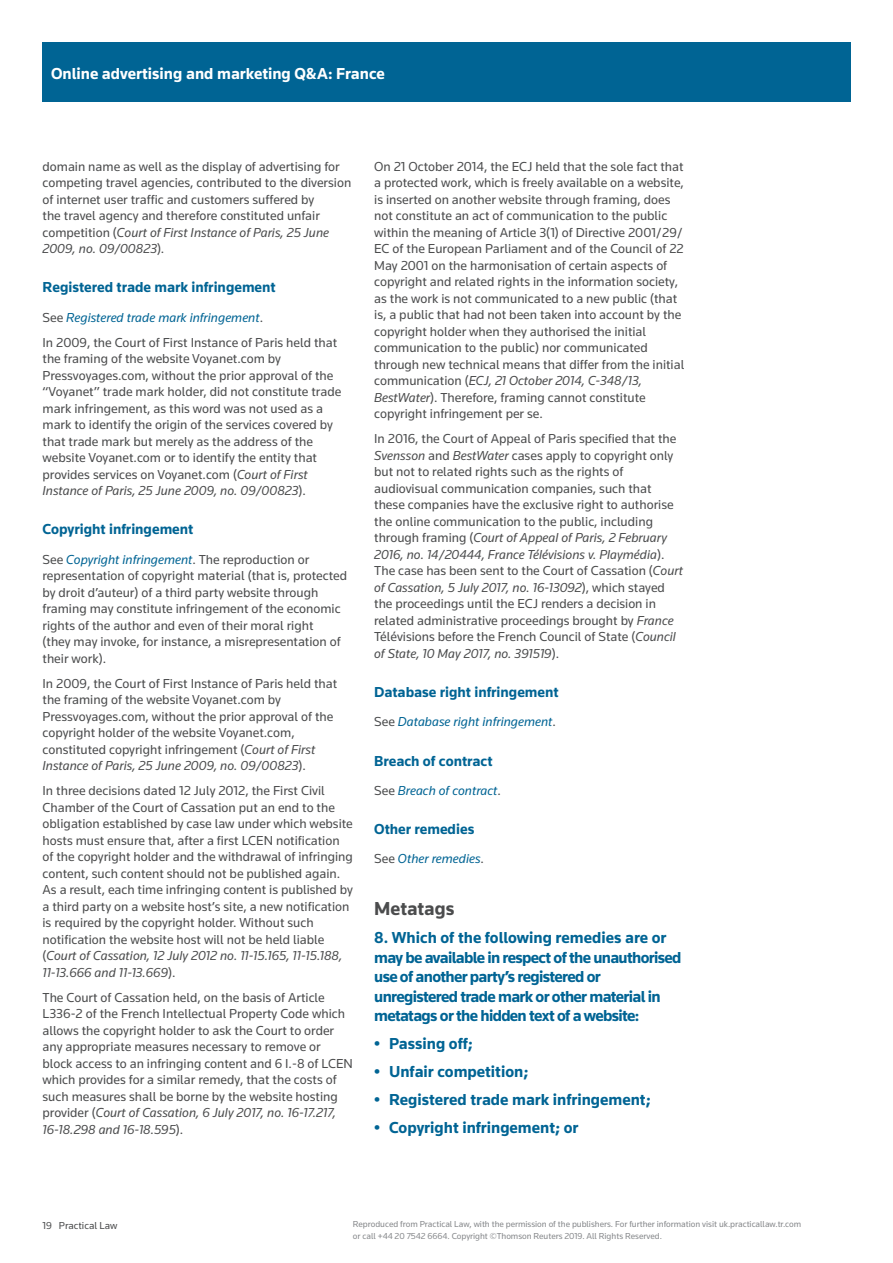
<style>
.page{position:relative;width:893px;height:1263px;background:#fff}
.page>*{position:absolute;margin:0;border:0;box-sizing:border-box;transform-origin:0 0}
.t1{font:700 19.5px "Knowledge";color:#4b4c4d}
.t2{font:700 16.5px/19.5px "Knowledge";letter-spacing:-.035em;color:#006494}
.t3{font:700 16.5px "Knowledge";color:#006494}
.t4{font:700 16.5px "Knowledge";color:#fff}
.t5{font:700 15px "Knowledge";color:#006494}
.t6{font:13.5px/16.5px "Knowledge";color:#4b4c4d}
.t7{font:italic 13.5px "Knowledge";color:#006494}
.t8{font:10.5px "Knowledge";color:#4b4c4d}
.t9{font:9px/12px "Knowledge";letter-spacing:-.005em;color:#86888b}
.s1{font-style:italic}
.s2{font-style:italic;color:#006494}
.s3{font-style:normal;color:#4b4c4d}
</style>
<div class="page">
<div style="left:43px;top:43px;width:808px;height:59px;background:#006494"></div>
<p class="t4" style="left:51px;top:63px;width:335px">Online advertising and marketing Q&amp;A: France</p>
<p class="t6" style="left:43px;top:158px;width:310px">domain name as well as the display of advertising for competing travel agencies, contributed to the diversion of internet user traffic and customers suffered by<br>the travel agency and therefore constituted unfair competition (<span class="s1">Court of First Instance of Paris, 25 June 2009, no. 09/00823</span>).</p>
<p class="t5" style="left:43px;top:278px;width:235px">Registered trade mark infringement</p>
<p class="t6" style="left:43px;top:304px;width:296px;line-height:25px">See <span class="s2">Registered trade mark infringement</span>.<br>In 2009, the Court of First Instance of Paris held that</p>
<p class="t6" style="left:43px;top:350px;width:300px">the framing of the website Voyanet.com by Pressvoyages.com, without the prior approval of the “Voyanet” trade mark holder, did not constitute trade mark infringement, as this word was not used as a mark to identify the origin of the services covered by that trade mark but merely as the address of the website Voyanet.com or to identify the entity that provides services on Voyanet.com (<span class="s1">Court of First Instance of Paris, 25 June 2009, no. 09/00823</span>).</p>
<p class="t5" style="left:43px;top:520px;width:152px">Copyright infringement</p>
<p class="t6" style="left:43px;top:551px;width:306px">See <span class="s2">Copyright infringement</span>. The reproduction or representation of copyright material (that is, protected by droit d’auteur) of a third party website through framing may constitute infringement of the economic rights of the author and even of their moral right<br>(they may invoke, for instance, a misrepresentation of their work).</p>
<p class="t6" style="left:43px;top:675px;width:296px">In 2009, the Court of First Instance of Paris held that the framing of the website Voyanet.com by Pressvoyages.com, without the prior approval of the copyright holder of the website Voyanet.com, constituted copyright infringement (<span class="s1">Court of First Instance of Paris, 25 June 2009, no. 09/00823</span>).</p>
<p class="t6" style="left:43px;top:782px;width:312px">In three decisions dated 12 July 2012, the First Civil Chamber of the Court of Cassation put an end to the obligation established by case law under which website hosts must ensure that, after a first LCEN notification of the copyright holder and the withdrawal of infringing content, such content should not be published again.<br>As a result, each time infringing content is published by a third party on a website host’s site, a new notification is required by the copyright holder. Without such notification the website host will not be held liable (<span class="s1">Court of Cassation, 12 July 2012 no. 11-15.165, 11-15.188, 11-13.666 and 11-13.669</span>).</p>
<p class="t6" style="left:43px;top:989px;width:312px">The Court of Cassation held, on the basis of Article L336-2 of the French Intellectual Property Code which allows the copyright holder to ask the Court to order any appropriate measures necessary to remove or block access to an infringing content and 6 I.-8 of LCEN which provides for a similar remedy, that the costs of such measures shall be borne by the website hosting provider (<span class="s1">Court of Cassation, 6 July 2017, no. 16-17.217, 16-18.298 and 16-18.595</span>).</p>
<p class="t6" style="left:374px;top:158px;width:312px">On 21 October 2014, the ECJ held that the sole fact that a protected work, which is freely available on a website, is inserted on another website through framing, does not constitute an act of communication to the public within the meaning of Article 3(1) of Directive 2001/29/ EC of the European Parliament and of the Council of 22<br>May 2001 on the harmonisation of certain aspects of copyright and related rights in the information society, as the work is not communicated to a new public (that is, a public that had not been taken into account by the copyright holder when they authorised the initial communication to the public) nor communicated through new technical means that differ from the initial communication (<span class="s1">ECJ, 21 October 2014, C-348/13, BestWater</span>). Therefore, framing cannot constitute copyright infringement per se.</p>
<p class="t6" style="left:374px;top:430px;width:310px">In 2016, the Court of Appeal of Paris specified that the <span class="s1">Svensson</span> and <span class="s1">BestWater</span> cases apply to copyright only but not to related rights such as the rights of audiovisual communication companies, such that these companies have the exclusive right to authorise the online communication to the public, including through framing (<span class="s1">Court of Appeal of Paris, 2 February 2016, no. 14/20444, France Télévisions v. Playmédia</span>).<br>The case has been sent to the Court of Cassation (<span class="s1">Court of Cassation, 5 July 2017, no. 16-13092</span>), which stayed the proceedings until the ECJ renders a decision in related administrative proceedings brought by <span class="s1">France </span>Télévisions before the French Council of State (<span class="s1">Council of State, 10 May 2017, no. 391519</span>).</p>
<p class="t5" style="left:374px;top:683px;width:186px">Database right infringement</p>
<p class="t7" style="left:374px;top:713px;width:183px"><span class="s3">See</span> Database right infringement<span class="s3">.</span></p>
<p class="t5" style="left:374px;top:751px;width:120px">Breach of contract</p>
<p class="t7" style="left:374px;top:782px;width:128px"><span class="s3">See</span> Breach of contract<span class="s3">.</span></p>
<p class="t5" style="left:374px;top:820px;width:102px">Other remedies</p>
<p class="t7" style="left:374px;top:850px;width:111px"><span class="s3">See</span> Other remedies<span class="s3">.</span></p>
<h1 class="t1" style="left:374px;top:897px;width:82px">Metatags</h1>
<p class="t2" style="left:374px;top:928px;width:309px">8. Which of the following remedies are or may be available in respect of the unauthorised use of another party’s registered or unregistered trade mark or other material in metatags or the hidden text of a website:</p>
<p class="t3" style="left:374px;top:1034px;width:100px">• Passing off;</p>
<p class="t3" style="left:374px;top:1062px;width:156px">• Unfair competition;</p>
<p class="t3" style="left:374px;top:1090px;width:278px">• Registered trade mark infringement;</p>
<p class="t3" style="left:374px;top:1118px;width:206px">• Copyright infringement; or</p>
<p class="t8" style="left:43px;top:1218px;width:77px">19 Practical Law</p>
<p class="t9" style="left:353px;top:1218px;width:450px">Reproduced from Practical Law, with the permission of the publishers. For further information visit uk.practicallaw.tr.com or call +44 20 7542 6664. Copyright ©Thomson Reuters 2019. All Rights Reserved.</p>
</div>
